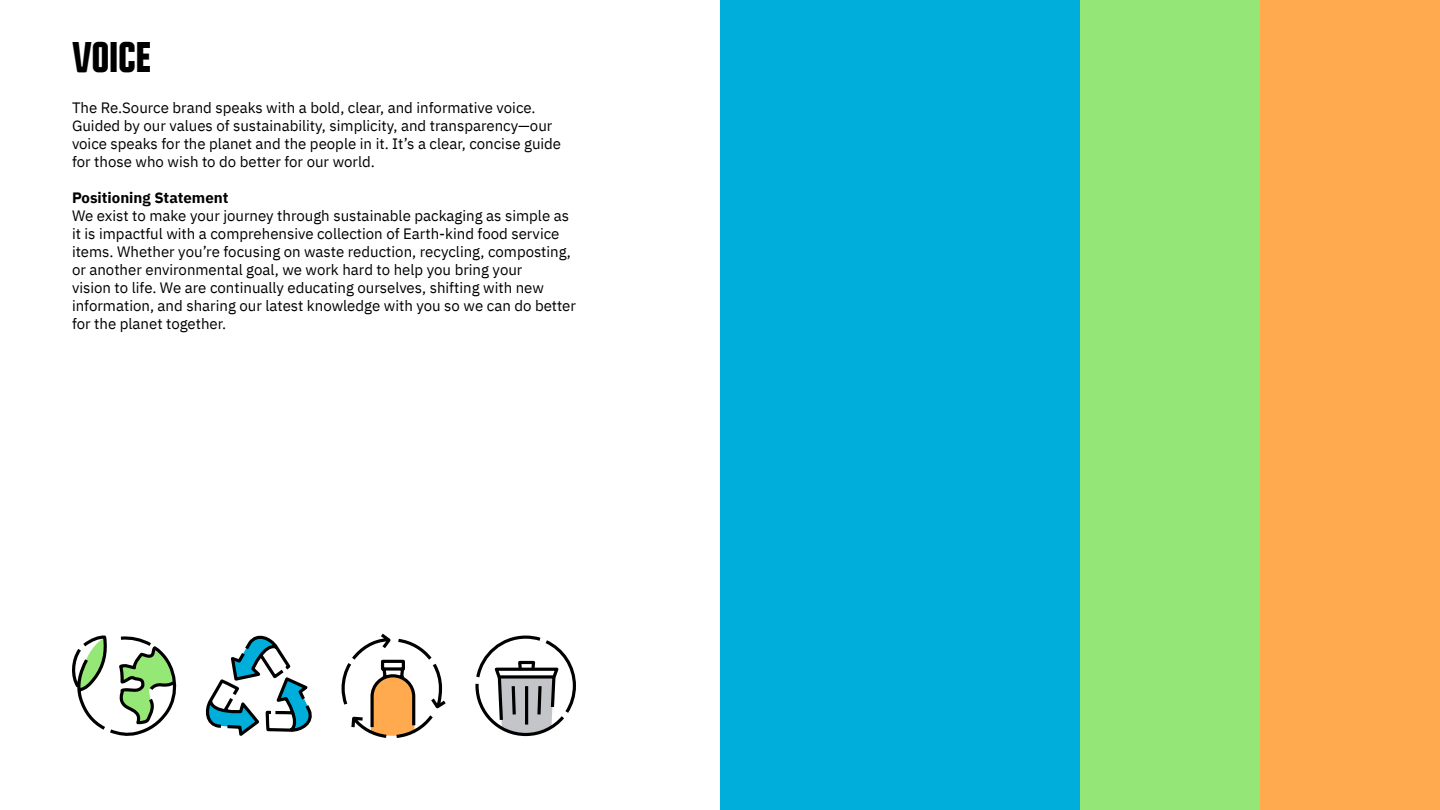
<style>
.page{position:relative;width:1440px;height:810px;background:#fff}
.page>*{position:absolute;margin:0;border:0;box-sizing:border-box;transform-origin:0 0}
.t1{font:900 condensed 37.5px "Politica";color:#000}
.t2{font:15px/18px "IBM Plex Sans";color:#000}
.t3{font:700 15px "IBM Plex Sans";color:#000}
</style>
<div class="page">
<svg style="left:72px;top:635px;width:105px;height:101px"></svg>
<svg style="left:341px;top:633px;width:105px;height:105px"></svg>
<svg style="left:205px;top:635px;width:107px;height:101px"></svg>
<svg style="left:475px;top:635px;width:101px;height:102px"></svg>
<div style="left:720px;top:0;width:360px;height:810px;background:#00aedc"></div>
<div style="left:1080px;top:0;width:180px;height:810px;background:#94e677"></div>
<div style="left:1260px;top:0;width:180px;height:810px;background:#ffaa4f"></div>
<p class="t1" style="left:72px;top:28px;width:80px">VOICE</p>
<p class="t2" style="left:72px;top:98px;width:491px">The Re.Source brand speaks with a bold, clear, and informative voice.<br>Guided by our values of sustainability, simplicity, and transparency—our voice speaks for the planet and the people in it. It’s a clear, concise guide for those who wish to do better for our world.</p>
<p class="t3" style="left:72px;top:186px;width:158px">Positioning Statement</p>
<p class="t2" style="left:72px;top:206px;width:506px">We exist to make your journey through sustainable packaging as simple as it is impactful with a comprehensive collection of Earth-kind food service items. Whether you’re focusing on waste reduction, recycling, composting, or another environmental goal, we work hard to help you bring your<br>vision to life. We are continually educating ourselves, shifting with new information, and sharing our latest knowledge with you so we can do better for the planet together.</p>
</div>
